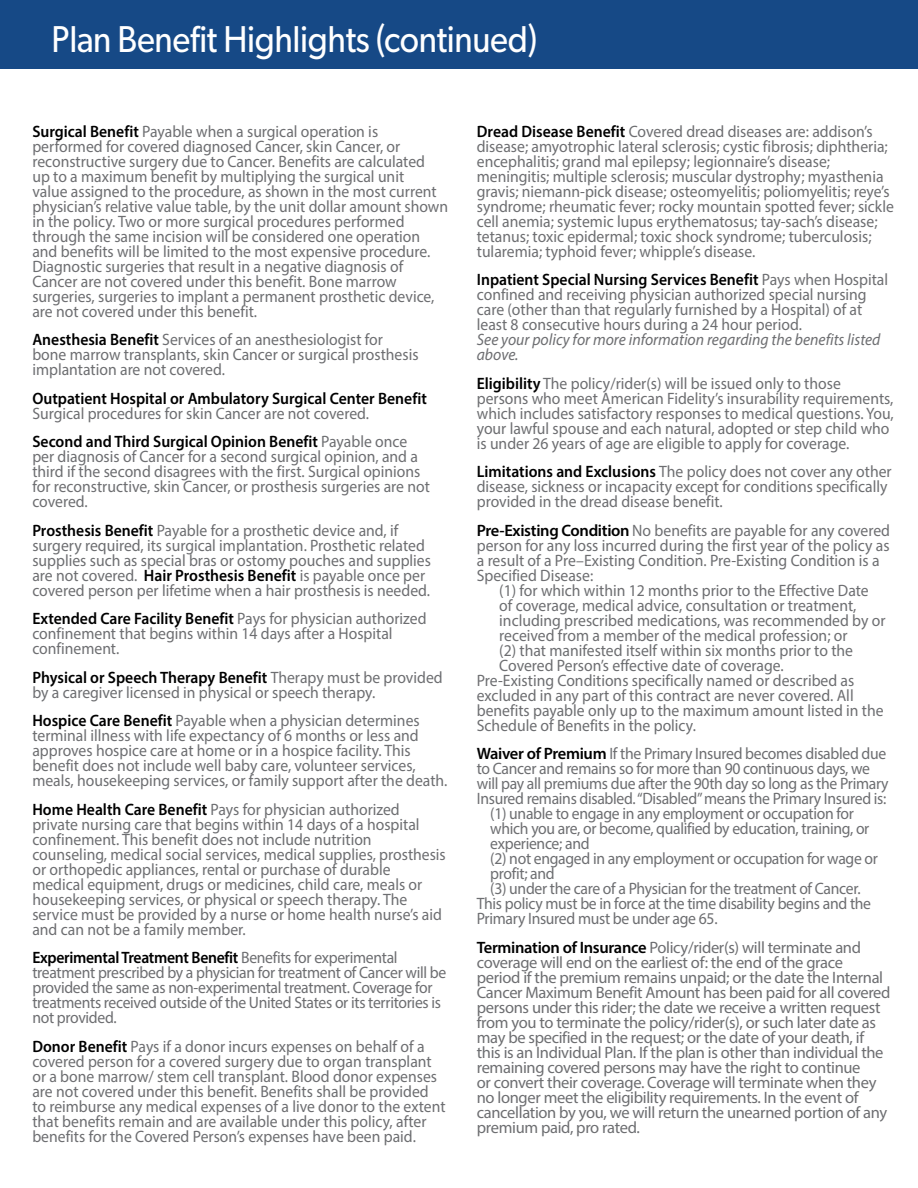
<style>
.page{position:relative;width:918px;height:1188px;background:#fff}
.page>*{position:absolute;margin:0;border:0;box-sizing:border-box;transform-origin:0 0}
.t1{font:37.5px "Gibson";letter-spacing:-.01em;color:#fff;scale:.9 1}
.t2{font:16.5px/15px "Myriad Pro";color:#6d6e71;scale:.95 1}
.t3{font:16.5px/15px "Myriad Pro";letter-spacing:-.02em;color:#6d6e71;scale:.95 1}
.t4{font:16.5px/15px "Myriad Pro";letter-spacing:-.02em;color:#6d6e71}
.t5{font:italic 16.5px/15px "Myriad Pro";color:#6d6e71;scale:.95 1}
.t6{font:600 16.5px "Myriad Pro";color:#000;scale:.95 1}
.s1{font-weight:600;color:#000}
</style>
<div class="page">
<div style="left:0;top:0;width:918px;height:69px;background:#164986"></div>
<h1 class="t1" style="left:52px;top:16px;width:541px">Plan Benefit Highlights (continued)</h1>
<p class="t2" style="left:32px;top:124px;width:439px"><span class="s1">Surgical Benefit</span> Payable when a surgical operation is performed for covered diagnosed Cancer, skin Cancer, or reconstructive surgery due to Cancer. Benefits are calculated<br>up to a maximum benefit by multiplying the surgical unit<br>value assigned to the procedure, as shown in the most current physician’s relative value table, by the unit dollar amount shown in the policy. Two or more surgical procedures performed through the same incision will be considered one operation and benefits will be limited to the most expensive procedure.<br>Diagnostic surgeries that result in a negative diagnosis of Cancer are not covered under this benefit. Bone marrow surgeries, surgeries to implant a permanent prosthetic device, are not covered under this benefit.</p>
<p class="t2" style="left:32px;top:332px;width:408px"><span class="s1">Anesthesia Benefit</span> Services of an anesthesiologist for bone marrow transplants, skin Cancer or surgical prosthesis implantation are not covered.</p>
<p class="t6" style="left:32px;top:388px;width:417px">Outpatient Hospital or Ambulatory Surgical Center Benefit</p>
<p class="t2" style="left:32px;top:399px;width:396px;line-height:28.5px">Surgical procedures for skin Cancer are not covered.<br><span class="s1">Second and Third Surgical Opinion Benefit</span> Payable once</p>
<p class="t2" style="left:32px;top:449px;width:420px">per diagnosis of Cancer for a second surgical opinion, and a third if the second disagrees with the first. Surgical opinions for reconstructive, skin Cancer, or prosthesis surgeries are not covered.</p>
<p class="t2" style="left:32px;top:523px;width:421px"><span class="s1">Prosthesis Benefit</span> Payable for a prosthetic device and, if surgery required, its surgical implantation. Prosthetic related supplies such as special bras or ostomy pouches and supplies are not covered. <span class="s1">Hair Prosthesis Benefit</span> is payable once per covered person per lifetime when a hair prosthesis is needed.</p>
<p class="t2" style="left:32px;top:611px;width:416px"><span class="s1">Extended Care Facility Benefit</span> Pays for physician authorized confinement that begins within 14 days after a Hospital confinement.</p>
<p class="t2" style="left:32px;top:670px;width:433px"><span class="s1">Physical or Speech Therapy Benefit</span> Therapy must be provided by a caregiver licensed in physical or speech therapy.</p>
<p class="t2" style="left:32px;top:713px;width:438px"><span class="s1">Hospice Care Benefit</span> Payable when a physician determines terminal illness with life expectancy of 6 months or less and approves hospice care at home or in a hospice facility. This benefit does not include well baby care, volunteer services, meals, housekeeping services, or family support after the death.</p>
<p class="t2" style="left:32px;top:802px;width:437px"><span class="s1">Home Health Care Benefit</span> Pays for physician authorized private nursing care that begins within 14 days of a hospital confinement. This benefit does not include nutrition counseling, medical social services, medical supplies, prosthesis or orthopedic appliances, rental or purchase of durable medical equipment, drugs or medicines, child care, meals or housekeeping services, or physical or speech therapy. The service must be provided by a nurse or home health nurse’s aid and can not be a family member.</p>
<p class="t3" style="left:32px;top:950px;width:437px"><span class="s1">Experimental Treatment Benefit</span> Benefits for experimental treatment prescribed by a physician for treatment of Cancer will be provided the same as non-experimental treatment. Coverage for treatments received outside of the United States or its territories is not provided.</p>
<p class="t2" style="left:32px;top:1038px;width:436px"><span class="s1">Donor Benefit</span> Pays if a donor incurs expenses on behalf of a covered person for a covered surgery due to organ transplant or a bone marrow/ stem cell transplant. Blood donor expenses are not covered under this benefit. Benefits shall be provided to reimburse any medical expenses of a live donor to the extent that benefits remain and are available under this policy, after benefits for the Covered Person’s expenses have been paid.</p>
<p class="t2" style="left:477px;top:123px;width:441px"><span class="s1">Dread Disease Benefit</span> Covered dread diseases are: addison’s disease; amyotrophic lateral sclerosis; cystic fibrosis; diphtheria; encephalitis; grand mal epilepsy; legionnaire’s disease; meningitis; multiple sclerosis; muscular dystrophy; myasthenia gravis; niemann-pick disease; osteomyelitis; poliomyelitis; reye’s syndrome; rheumatic fever; rocky mountain spotted fever; sickle cell anemia; systemic lupus erythematosus; tay-sach’s disease; tetanus; toxic epidermal; toxic shock syndrome; tuberculosis; tularemia; typhoid fever; whipple’s disease.</p>
<p class="t2" style="left:477px;top:272px;width:435px"><span class="s1">Inpatient Special Nursing Services Benefit</span> Pays when Hospital confined and receiving physician authorized special nursing care (other than that regularly furnished by a Hospital) of at least 8 consecutive hours during a 24 hour period.</p>
<p class="t5" style="left:477px;top:332px;width:426px">See your policy for more information regarding the benefits listed above.</p>
<p class="t2" style="left:477px;top:375px;width:441px"><span class="s1">Eligibility</span> The policy/rider(s) will be issued only to those persons who meet American Fidelity’s insurability requirements, which includes satisfactory responses to medical questions. You, your lawful spouse and each natural, adopted or step child who is under 26 years of age are eligible to apply for coverage.</p>
<p class="t2" style="left:477px;top:464px;width:438px"><span class="s1">Limitations and Exclusions</span> The policy does not cover any other disease, sickness or incapacity except for conditions specifically provided in the dread disease benefit.</p>
<p class="t2" style="left:477px;top:523px;width:437px"><span class="s1">Pre-Existing Condition</span> No benefits are payable for any covered person for any loss incurred during the first year of the policy as a result of a Pre–Existing Condition. Pre-Existing Condition is a Specified Disease:</p>
<p class="t2" style="left:499px;top:583px;width:390px">(1) for which within 12 months prior to the Effective Date</p>
<p class="t2" style="left:499px;top:598px;width:378px">of coverage, medical advice, consultation or treatment,</p>
<p class="t2" style="left:499px;top:613px;width:408px">including prescribed medications, was recommended by or</p>
<p class="t2" style="left:499px;top:628px;width:368px">received from a member of the medical profession; or</p>
<p class="t2" style="left:499px;top:643px;width:374px">(2) that manifested itself within six months prior to the</p>
<p class="t2" style="left:499px;top:658px;width:301px">Covered Person’s effective date of coverage.</p>
<p class="t2" style="left:477px;top:673px;width:399px">Pre-Existing Conditions specifically named or described as</p>
<p class="t2" style="left:477px;top:688px;width:398px">excluded in any part of this contract are never covered. All</p>
<p class="t2" style="left:477px;top:703px;width:430px">benefits payable only up to the maximum amount listed in the</p>
<p class="t2" style="left:477px;top:718px;width:232px">Schedule of Benefits in the policy.</p>
<p class="t3" style="left:477px;top:746px;width:433px"><span class="s1">Waiver of Premium</span> If the Primary Insured becomes disabled due</p>
<p class="t3" style="left:477px;top:761px;width:415px">to Cancer and remains so for more than 90 continuous days, we</p>
<p class="t3" style="left:477px;top:776px;width:435px">will pay all premiums due after the 90th day so long as the Primary</p>
<p class="t3" style="left:477px;top:791px;width:433px">Insured remains disabled. “Disabled” means the Primary Insured is:</p>
<p class="t3" style="left:490px;top:806px;width:384px">(1) unable to engage in any employment or occupation for</p>
<p class="t3" style="left:490px;top:821px;width:401px">which you are, or become, qualified by education, training, or</p>
<p class="t3" style="left:490px;top:836px;width:106px">experience; and</p>
<p class="t3" style="left:490px;top:851px;width:410px">(2) not engaged in any employment or occupation for wage or</p>
<p class="t3" style="left:490px;top:866px;width:69px">profit; and</p>
<p class="t3" style="left:490px;top:881px;width:391px">(3) under the care of a Physician for the treatment of Cancer.</p>
<p class="t3" style="left:477px;top:896px;width:417px">This policy must be in force at the time disability begins and the</p>
<p class="t3" style="left:477px;top:911px;width:255px">Primary Insured must be under age 65.</p>
<p class="t4" style="left:477px;top:940px;width:415px"><span class="s1">Termination of Insurance</span> Policy/rider(s) will terminate and coverage will end on the earliest of: the end of the grace period if the premium remains unpaid; or the date the Internal Cancer Maximum Benefit Amount has been paid for all covered persons under this rider; the date we receive a written request from you to terminate the policy/rider(s), or such later date as may be specified in the request; or the date of your death, if this is an Individual Plan. If the plan is other than individual the remaining covered persons may have the right to continue<br>or convert their coverage. Coverage will terminate when they no longer meet the eligibility requirements. In the event of cancellation by you, we will return the unearned portion of any premium paid, pro rated.</p>
</div>
